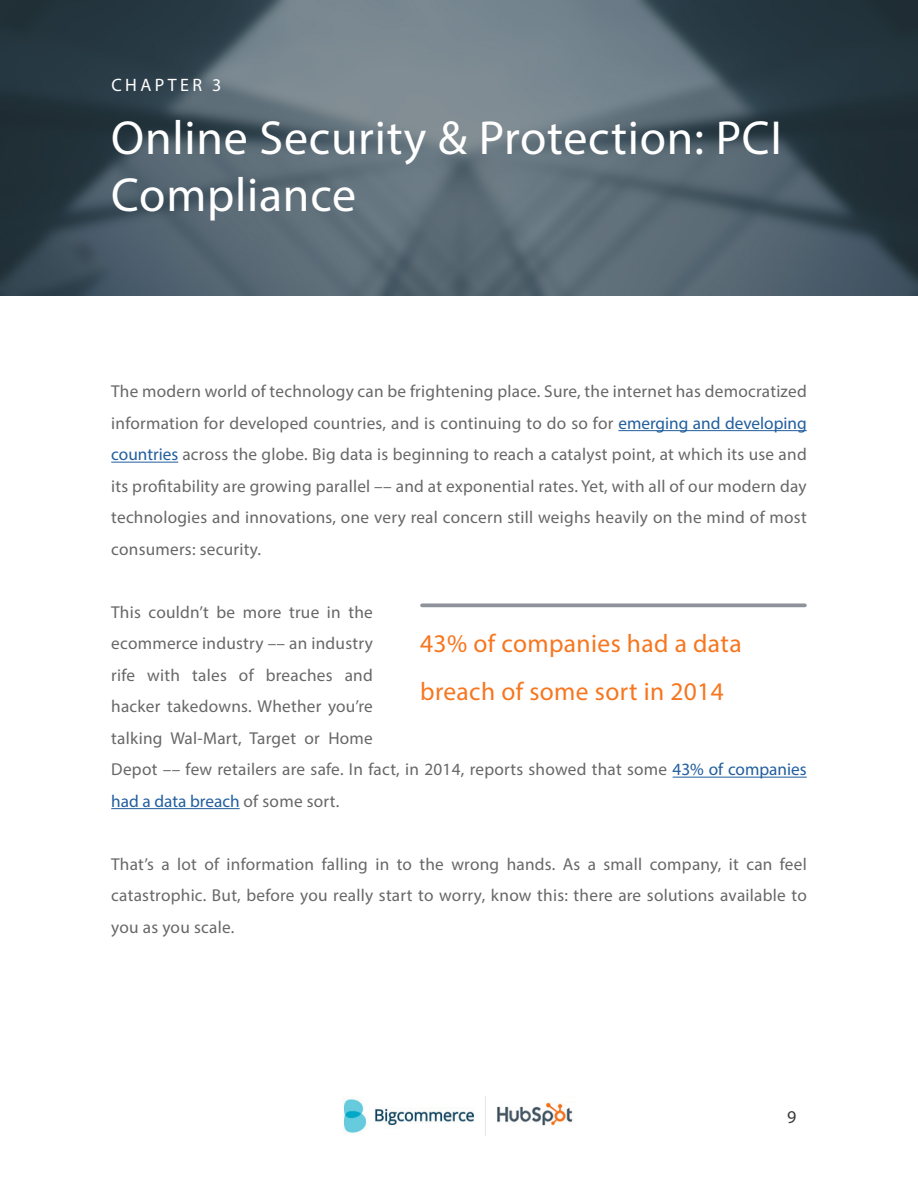
<style>
.page{position:relative;width:918px;height:1188px;background:#fff}
.page>*{position:absolute;margin:0;border:0;box-sizing:border-box;transform-origin:0 0}
.t1{font:48px/57.6px "Myriad Pro";letter-spacing:.015em;color:#fff}
.t2{font:25.5px/48px "Myriad Pro";letter-spacing:.015em;color:#f7761f}
.t3{font:18px "Myriad Pro";letter-spacing:.19em;color:#fff}
.t4{font:18px "Myriad Pro";color:#3b3a3c}
.t5{font:17.25px/31.5px "Myriad Pro";letter-spacing:.015em;color:#676767;text-align:justify}
.s1{color:#215e9e}
</style>
<div class="page">
<img style="left:344px;top:1097px;width:229px;height:38px">
<hr style="left:618px;top:430px;width:189px;height:1px;background:#215e9e">
<hr style="left:111px;top:462px;width:67px;height:1px;background:#215e9e">
<hr style="left:673px;top:777px;width:134px;height:1px;background:#215e9e">
<hr style="left:111px;top:808px;width:129px;height:1px;background:#215e9e">
<svg style="left:422px;top:603px;width:383px;height:4px;background:#9b9ea5"></svg>
<img style="left:0;top:0;width:918px;height:296px">
<p class="t3" style="left:111px;top:73px;width:112px">CHAPTER 3</p>
<h1 class="t1" style="left:111px;top:108px;width:672px">Online Security &amp; Protection: PCI<br>Compliance</h1>
<p class="t5" style="left:111px;top:376px;width:697px">The modern world of technology can be frightening place. Sure, the internet has democratized information for developed countries, and is continuing to do so for <span class="s1">emerging and developing countries</span> across the globe. Big data is beginning to reach a catalyst point, at which its use and its profitability are growing parallel –– and at exponential rates. Yet, with all of our modern day technologies and innovations, one very real concern still weighs heavily on the mind of most consumers: security.</p>
<p class="t5" style="left:111px;top:596px;width:697px;text-align:left">This couldn’t be more true in the<br>ecommerce industry –– an industry<br>rife with tales of breaches and<br>hacker takedowns. Whether you’re<br>talking Wal-Mart, Target or Home<br>Depot –– few retailers are safe. In fact, in 2014, reports showed that some <span class="s1">43% of companies had a data breach</span> of some sort.</p>
<h2 class="t2" style="left:420px;top:619px;width:323px">43% of companies had a data breach of some sort in 2014</h2>
<p class="t5" style="left:111px;top:848px;width:697px">That’s a lot of information falling in to the wrong hands. As a small company, it can feel catastrophic. But, before you really start to worry, know this: there are solutions available to you as you scale.</p>
<p class="t4" style="left:787px;top:1106px;width:11px">9</p>
</div>
